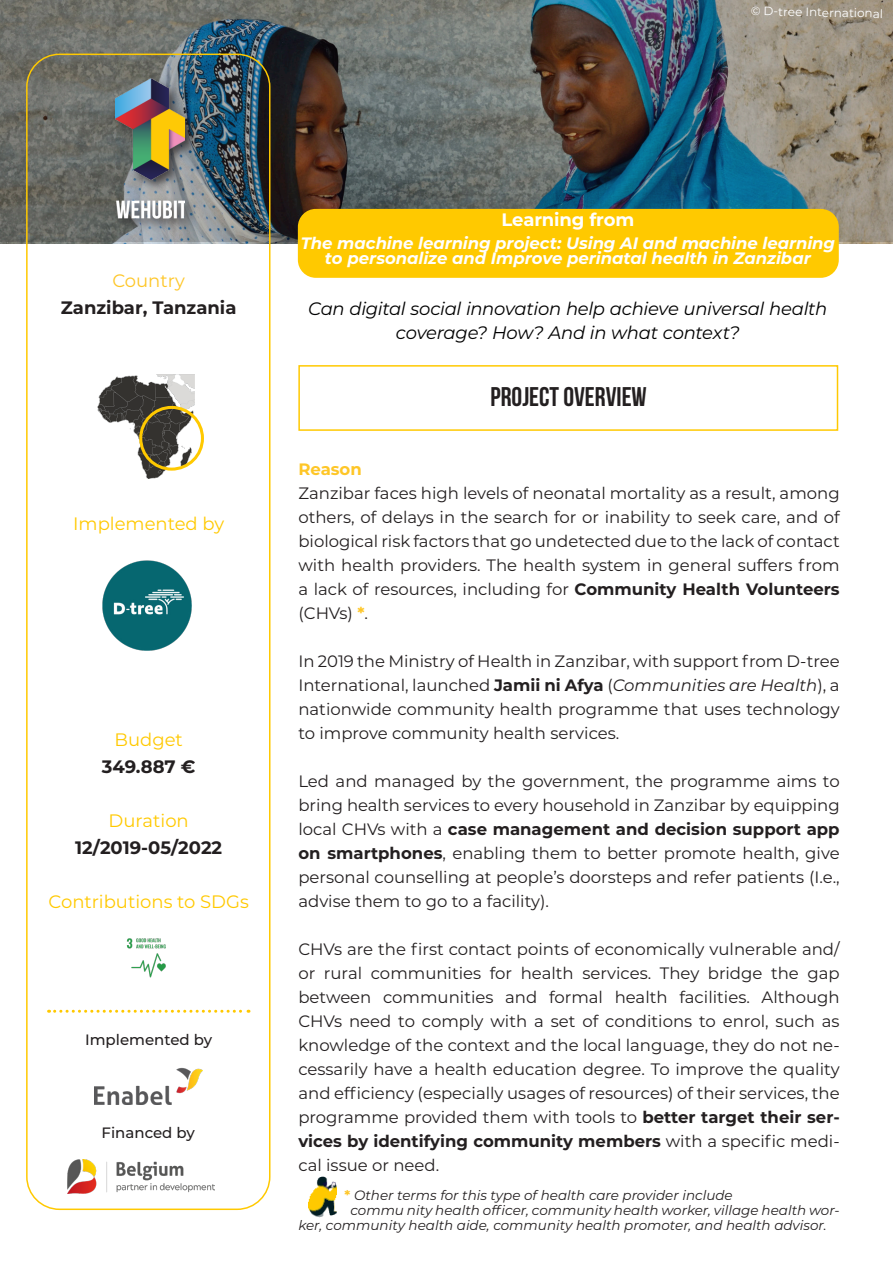
<style>
.page{position:relative;width:893px;height:1263px;background:#fff}
.page>*{position:absolute;margin:0;border:0;box-sizing:border-box;transform-origin:0 0}
.t1{font:27px "Bebas Neue";color:#231f20}
.t2{font:italic 18px/24px "Montserrat";letter-spacing:-.015em;color:#000001;text-align:center}
.t3{font:18px "Montserrat";color:#ffc900}
.t4{font:700 18px "Montserrat";color:#231f20}
.t5{font:700 18px "Montserrat";letter-spacing:-.01em;color:#fff}
.t6{font:18px "Montserrat";color:#fec627}
.t7{font:16.5px/24px "Montserrat";color:#231f20;text-align:justify}
.t8{font:italic 700 16.5px/15px "Montserrat";letter-spacing:-.005em;color:#fff;text-align:center}
.t9{font:700 16.5px "Montserrat";color:#fec627}
.t10{font:500 15px "Montserrat";color:#231f20}
.t11{font:italic 13.5px/15px "Montserrat";color:#231f20}
.t12{font:12px "Montserrat";color:#fff}
.s1{font-weight:700}
.s2{font-weight:700;color:#fec627}
.s3{font-style:italic}
.s4{font-weight:700;font-style:normal;color:#fec627}
</style>
<div class="page">
<img style="left:0;top:0;width:893px;height:242px">
<div style="left:112px;top:75px;width:87px;height:157px;background:#231f20;opacity:.75"></div>
<img style="left:116px;top:79px;width:69px;height:140px">
<div style="left:298px;top:365px;width:540px;height:66px;background:#fff;border:2px solid #ffc900"></div>
<div style="left:298px;top:209px;width:541px;height:69px;background:#ffc900;border-radius:18px"></div>
<div style="left:26px;top:54px;width:244px;height:1156px;border:2px solid #ffc900;border-radius:33px"></div>
<svg style="left:49px;top:1010px;width:200px;height:3px"></svg>
<img style="left:68px;top:1160px;width:147px;height:34px">
<img style="left:95px;top:1067px;width:107px;height:37px">
<img style="left:126px;top:938px;width:40px;height:40px">
<img style="left:98px;top:375px;width:96px;height:103px">
<div style="left:139px;top:406px;width:65px;height:65px;border:3px solid #ffc900;border-radius:50%"></div>
<img style="left:102px;top:560px;width:90px;height:91px">
<img style="left:308px;top:1176px;width:29px;height:42px">
<p class="t12" style="left:751px;top:3px;width:134px;rotate:1deg">© D-tree International</p>
<p class="t6" style="left:112px;top:269px;width:74px">Country</p>
<p class="t4" style="left:61px;top:295px;width:177px">Zanzibar, Tanzania</p>
<p class="t3" style="left:73px;top:512px;width:153px">Implemented by</p>
<p class="t3" style="left:114px;top:728px;width:70px">Budget</p>
<p class="t4" style="left:102px;top:754px;width:95px">349.887 €</p>
<p class="t3" style="left:109px;top:809px;width:82px">Duration</p>
<p class="t4" style="left:75px;top:835px;width:149px">12/2019-05/2022</p>
<p class="t3" style="left:49px;top:890px;width:202px">Contributions to SDGs</p>
<p class="t10" style="left:85px;top:1029px;width:129px">Implemented by</p>
<p class="t10" style="left:102px;top:1122px;width:95px">Financed by</p>
<p class="t5" style="left:501px;top:207px;width:134px">Learning from</p>
<p class="t8" style="left:301px;top:235px;width:536px">The machine learning project: Using AI and machine learning to personalize and Improve perinatal health in Zanzibar</p>
<p class="t2" style="left:308px;top:295px;width:521px">Can digital social innovation help achieve universal health coverage? How? And in what context?</p>
<p class="t1" style="left:491px;top:382px;width:158px">PROJECT OVERVIEW</p>
<p class="t9" style="left:298px;top:457px;width:65px">Reason</p>
<p class="t7" style="left:298px;top:481px;width:543px">Zanzibar faces high levels of neonatal mortality as a result, among others, of delays in the search for or inability to seek care, and of biological risk factors that go undetected due to the lack of contact with health providers. The health system in general suffers from a lack of resources, including for <span class="s1">Community Health Volunteers </span>(CHVs) <span class="s2">*</span>.</p>
<p class="t7" style="left:298px;top:649px;width:543px">In 2019 the Ministry of Health in Zanzibar, with support from D-tree International, launched <span class="s1">Jamii ni Afya</span> (<span class="s3">Communities are Health</span>), a nationwide community health programme that uses technology to improve community health services.</p>
<p class="t7" style="left:298px;top:769px;width:543px">Led and managed by the government, the programme aims to bring health services to every household in Zanzibar by equipping local CHVs with a <span class="s1">case management and decision support app on smartphones</span>, enabling them to better promote health, give personal counselling at people’s doorsteps and refer patients (I.e., advise them to go to a facility).</p>
<p class="t7" style="left:298px;top:937px;width:543px">CHVs are the first contact points of economically vulnerable and/ or rural communities for health services. They bridge the gap between communities and formal health facilities. Although CHVs need to comply with a set of conditions to enrol, such as knowledge of the context and the local language, they do not ne&shy;cessarily have a health education degree. To improve the quality and efficiency (especially usages of resources) of their services, the programme provided them with tools to <span class="s1">better target their ser&shy;vices by identifying community members</span> with a specific medi&shy;cal issue or need.</p>
<p class="t11" style="left:344px;top:1187px;width:390px"><span class="s4">*</span> Other terms for this type of health care provider include</p>
<p class="t11" style="left:298px;top:1202px;width:543px;text-indent:52px">commu nity health officer, community health worker, village health wor&shy;ker, community health aide, community health promoter, and health advisor.</p>
</div>
